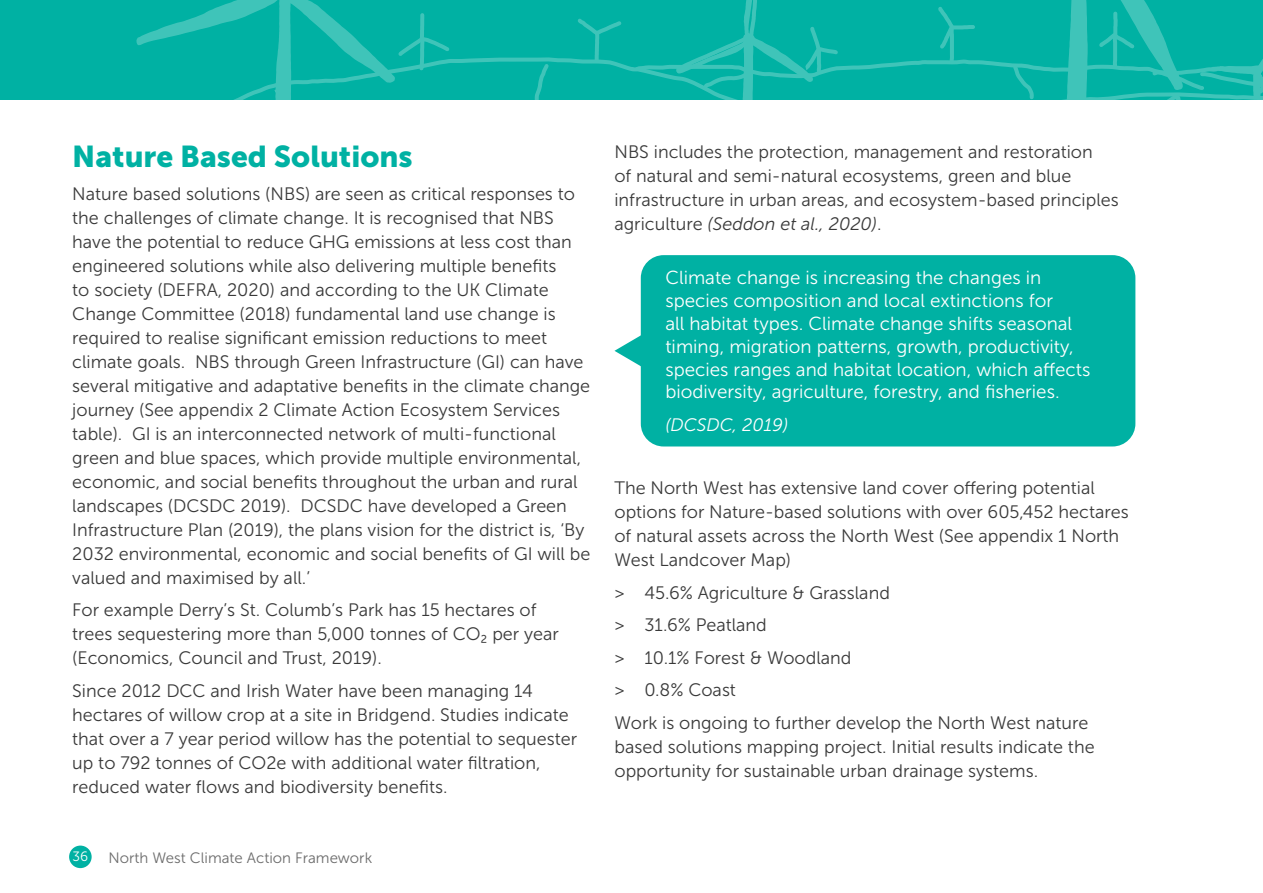
<style>
.page{position:relative;width:1263px;height:893px;background:#fff}
.page>*{position:absolute;margin:0;border:0;box-sizing:border-box;transform-origin:0 0}
.Gary_Body_Text{font:30px "Museo Sans 900";color:#00b1a3}
.Gary_Body_Text-2{font:18.75px/22.8px "Museo Sans 300";color:#fff}
.Gary_Body_Text-3{font:18px/24px "Museo Sans 300";color:#393939}
.Tabs{font:18px "Museo Sans 300";color:#393939}
.Gary_Body_Text-4{font:italic 18px "Museo Sans 300";color:#fff}
.t1{font:15px "Museo Sans 300";color:#6b6b6b}
.t2{font:13.5px "Museo Sans 300";color:#fff}
.s1{font-style:italic}
</style>
<div class="page">
<div style="left:69px;top:846px;width:23px;height:22px;background:#00b1a3;border-radius:50%"></div>
<svg style="left:0;top:0;width:1263px;height:100px"></svg>
<div style="left:641px;top:255px;width:494px;height:191px;background:#00b1a3;border-radius:23px"></div>
<svg style="left:614px;top:331px;width:27px;height:40px"></svg>
<p class="Gary_Body_Text" style="left:72px;top:140px;width:342px">Nature Based Solutions</p>
<p class="Gary_Body_Text-3" style="left:72px;top:182px;width:520px">Nature based solutions (NBS) are seen as critical responses to the challenges of climate change. It is recognised that NBS have the potential to reduce GHG emissions at less cost than engineered solutions while also delivering multiple benefits<br>to society (DEFRA, 2020) and according to the UK Climate Change Committee (2018) fundamental land use change is required to realise significant emission reductions to meet climate goals. NBS through Green Infrastructure (GI) can have several mitigative and adaptative benefits in the climate change journey (See appendix 2 Climate Action Ecosystem Services table). GI is an interconnected network of multi-functional green and blue spaces, which provide multiple environmental, economic, and social benefits throughout the urban and rural landscapes (DCSDC 2019). DCSDC have developed a Green Infrastructure Plan (2019), the plans vision for the district is, ‘By 2032 environmental, economic and social benefits of GI will be valued and maximised by all.’</p>
<p class="Gary_Body_Text-3" style="left:72px;top:598px;width:488px">For example Derry’s St. Columb’s Park has 15 hectares of trees sequestering more than 5,000 tonnes of CO₂ per year (Economics, Council and Trust, 2019).</p>
<p class="Gary_Body_Text-3" style="left:72px;top:678px;width:506px">Since 2012 DCC and Irish Water have been managing 14 hectares of willow crop at a site in Bridgend. Studies indicate that over a 7 year period willow has the potential to sequester up to 792 tonnes of CO2e with additional water filtration, reduced water flows and biodiversity benefits.</p>
<p class="t2" style="left:73px;top:849px;width:17px">36</p>
<p class="t1" style="left:108px;top:849px;width:265px">North West Climate Action Framework</p>
<p class="Gary_Body_Text-3" style="left:614px;top:140px;width:506px">NBS includes the protection, management and restoration<br>of natural and semi-natural ecosystems, green and blue infrastructure in urban areas, and ecosystem-based principles agriculture <span class="s1">(Seddon et al., 2020)</span>.</p>
<p class="Gary_Body_Text-2" style="left:665px;top:267px;width:427px">Climate change is increasing the changes in species composition and local extinctions for<br>all habitat types. Climate change shifts seasonal timing, migration patterns, growth, productivity, species ranges and habitat location, which affects biodiversity, agriculture, forestry, and fisheries.</p>
<p class="Gary_Body_Text-4" style="left:665px;top:415px;width:124px">(DCSDC, 2019)</p>
<p class="Gary_Body_Text-3" style="left:614px;top:476px;width:516px">The North West has extensive land cover offering potential options for Nature-based solutions with over 605,452 hectares of natural assets across the North West (See appendix 1 North West Landcover Map)</p>
<p class="Tabs" style="left:614px;top:583px;width:277px">&gt; 45.6% Agriculture &amp; Grassland</p>
<p class="Tabs" style="left:614px;top:615px;width:154px">&gt; 31.6% Peatland</p>
<p class="Tabs" style="left:614px;top:648px;width:238px">&gt; 10.1% Forest &amp; Woodland</p>
<p class="Tabs" style="left:614px;top:680px;width:123px">&gt; 0.8% Coast</p>
<p class="Gary_Body_Text-3" style="left:614px;top:710px;width:482px">Work is ongoing to further develop the North West nature based solutions mapping project. Initial results indicate the opportunity for sustainable urban drainage systems.</p>
</div>
